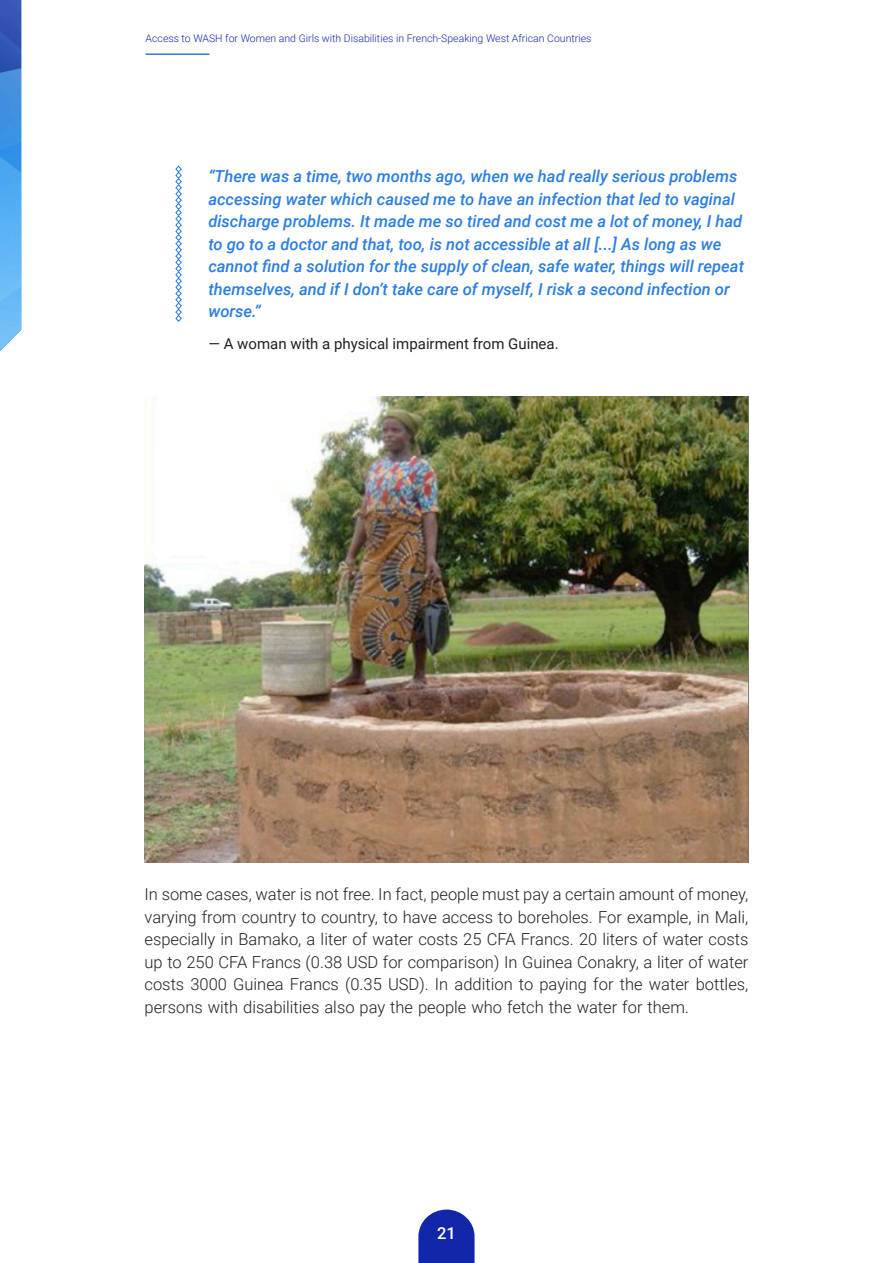
<style>
.page{position:relative;width:893px;height:1263px;background:#fff}
.page>*{position:absolute;margin:0;border:0;box-sizing:border-box;transform-origin:0 0}
.t1{font:300 16.5px/22.5px "Roboto";color:#231f20;text-align:justify}
.Citation{font:italic 500 16.5px/22.5px "Roboto";color:#2a7de1}
.t2{font:500 16.5px "Roboto";color:#fff}
.Nom_auteur{font:15px "Roboto";color:#231f20}
.t3{font:300 10.5px "Roboto";color:#1226aa}
</style>
<div class="page">
<svg style="left:418px;top:1209px;width:57px;height:54px;background:#3142b5"></svg>
<img style="left:0;top:0;width:21px;height:351px">
<hr style="left:146px;top:53px;width:63px;height:2px;background:#2a7de1">
<svg style="left:175px;top:165px;width:7px;height:157px"></svg>
<img style="left:145px;top:396px;width:603px;height:467px">
<p class="t3" style="left:146px;top:31px;width:447px">Access to WASH for Women and Girls with Disabilities in French-Speaking West African Countries</p>
<p class="Citation" style="left:208px;top:165px;width:537px">“There was a time, two months ago, when we had really serious problems accessing water which caused me to have an infection that led to vaginal discharge problems. It made me so tired and cost me a lot of money, I had to go to a doctor and that, too, is not accessible at all [...] As long as we cannot find a solution for the supply of clean, safe water, things will repeat themselves, and if I don’t take care of myself, I risk a second infection or worse.”</p>
<p class="Nom_auteur" style="left:208px;top:333px;width:352px">— A woman with a physical impairment from Guinea.</p>
<p class="t1" style="left:145px;top:882px;width:605px">In some cases, water is not free. In fact, people must pay a certain amount of money, varying from country to country, to have access to boreholes. For example, in Mali, especially in Bamako, a liter of water costs 25 CFA Francs. 20 liters of water costs up to 250 CFA Francs (0.38 USD for comparison) In Guinea Conakry, a liter of water costs 3000 Guinea Francs (0.35 USD). In addition to paying for the water bottles, persons with disabilities also pay the people who fetch the water for them.</p>
<p class="t2" style="left:437px;top:1221px;width:20px">21</p>
</div>
